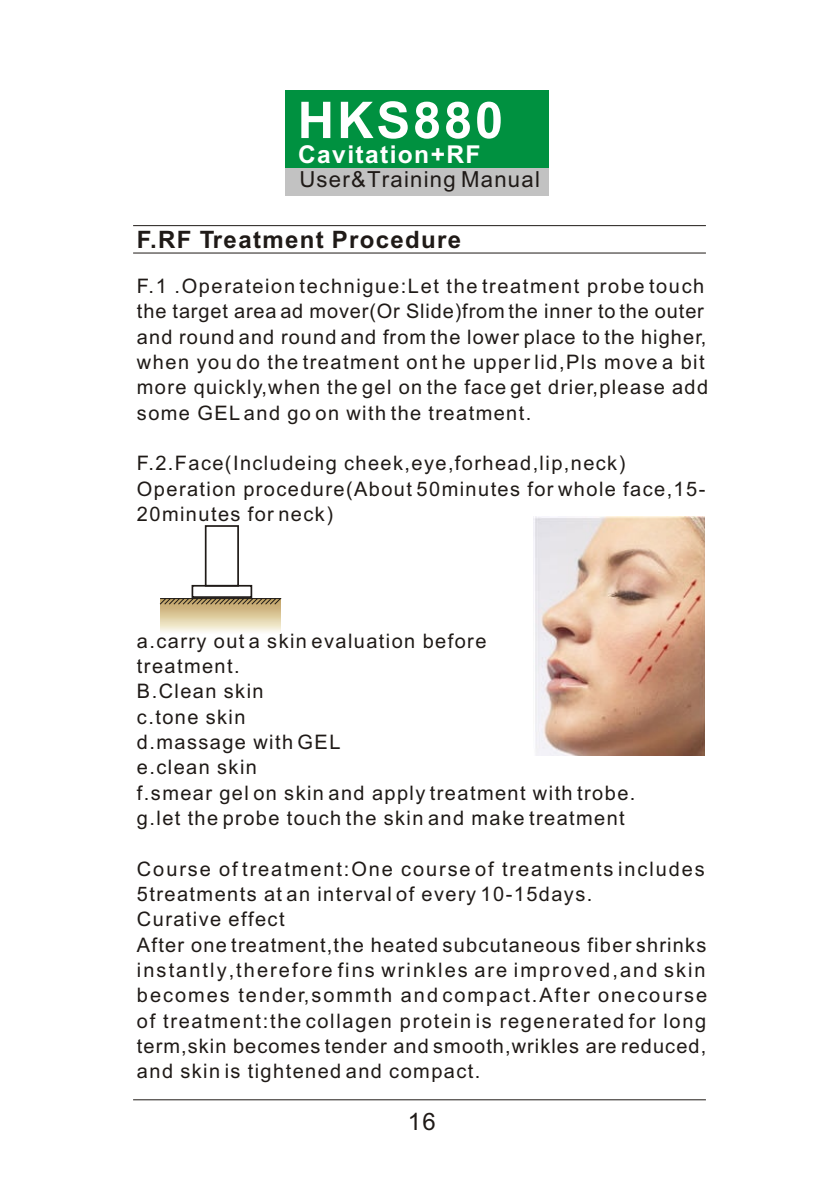
<style>
.page{position:relative;width:840px;height:1192px;background:#fff}
.page>*{position:absolute;margin:0;border:0;box-sizing:border-box;transform-origin:0 0}
.t1{font:700 50.6px "Arial";letter-spacing:.055em;color:#fff}
.t2{font:700 24.6px "Arial";letter-spacing:.055em;color:#fff}
.t3{font:700 24px "Arial";letter-spacing:.055em;color:#1f1a17}
.t4{font:24px "Arial";color:#1f1a17}
.t5{font:22.2px "Arial";letter-spacing:.055em;color:#1f1a17}
.t6{font:20px/25.4px "Arial";letter-spacing:.07em;color:#1f1a17}
</style>
<div class="page">
<hr style="left:133px;top:225px;width:573px;height:1px;background:#1f1a17">
<hr style="left:133px;top:253px;width:573px;height:1px;background:#1f1a17">
<hr style="left:133px;top:1099px;width:573px;height:1px;background:#1f1a17">
<div style="left:205px;top:525px;width:34px;height:62px;border:2px solid #1f1a17"></div>
<svg style="left:159px;top:584px;width:122px;height:21px"></svg>
<img style="left:534px;top:517px;width:170px;height:239px">
<div style="left:286px;top:90px;width:263px;height:78px;background:#009140"></div>
<div style="left:286px;top:168px;width:263px;height:27px;background:#c2c2c2"></div>
<h1 class="t1" style="left:298px;top:101px;width:207px">HKS880</h1>
<p class="t5" style="left:299px;top:171px;width:242px">User&amp;Training Manual</p>
<p class="t2" style="left:298px;top:145px;width:184px">Cavitation+RF</p>
<p class="t3" style="left:137px;top:231px;width:326px">F.RF Treatment Procedure</p>
<p class="t6" style="left:137px;top:275px;width:573px">F.1 .Operateion technigue:Let the treatment probe touch the target area ad mover(Or Slide)from the inner to the outer and round and round and from the lower place to the higher, when you do the treatment ont he upper lid,Pls move a bit more quickly,when the gel on the face get drier,please add some GEL and go on with the treatment.</p>
<p class="t6" style="left:137px;top:452px;width:570px">F.2.Face(Includeing cheek,eye,forhead,lip,neck)<br>Operation procedure(About 50minutes for whole face,15-<br>20minutes for neck)</p>
<p class="t6" style="left:137px;top:630px;width:500px">a.carry out a skin evaluation before<br>treatment.<br>B.Clean skin<br>c.tone skin<br>d.massage with GEL<br>e.clean skin<br>f.smear gel on skin and apply treatment with trobe. g.let the probe touch the skin and make treatment</p>
<p class="t6" style="left:137px;top:858px;width:572px">Course of treatment:One course of treatments includes 5treatments at an interval of every 10-15days.<br>Curative effect<br>After one treatment,the heated subcutaneous fiber shrinks instantly,therefore fins wrinkles are improved,and skin becomes tender,sommth and compact.After onecourse of treatment:the collagen protein is regenerated for long term,skin becomes tender and smooth,wrikles are reduced, and skin is tightened and compact.</p>
<p class="t4" style="left:408px;top:1112px;width:30px">16</p>
</div>
